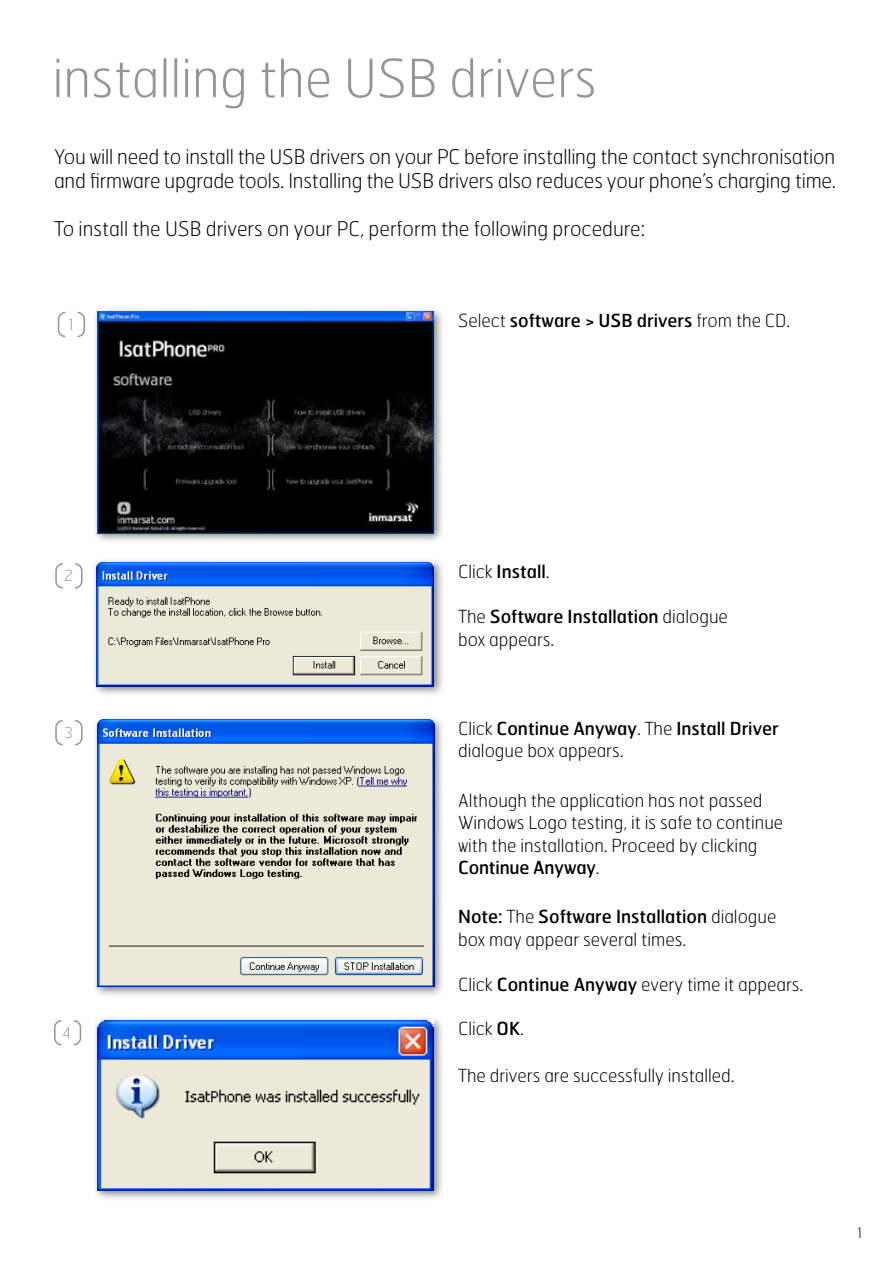
<style>
.page{position:relative;width:893px;height:1263px;background:#fff}
.page>*{position:absolute;margin:0;border:0;box-sizing:border-box;transform-origin:0 0}
.t1{font:100 52.5px "Hermes";color:#939598}
.t2{font:100 20.25px/24px "Hermes";letter-spacing:-.01em;color:#000}
.t3{font:100 18px/22.5px "Hermes";color:#000}
.t4{font:18px "Hermes";color:#000}
.t5{font:100 15px "Hermes";color:#939598}
.t6{font:100 14.25px "Hermes";color:#000}
.s1{font-weight:100}
.s2{font-weight:400}
</style>
<div class="page">
<svg style="left:58px;top:312px;width:7px;height:25px"></svg>
<svg style="left:78px;top:312px;width:7px;height:25px"></svg>
<svg style="left:55px;top:563px;width:8px;height:26px"></svg>
<svg style="left:75px;top:563px;width:8px;height:26px"></svg>
<svg style="left:55px;top:720px;width:8px;height:25px"></svg>
<svg style="left:75px;top:720px;width:8px;height:25px"></svg>
<div style="left:93px;top:307px;width:352px;height:237px;background:#000;opacity:.5"></div>
<img style="left:98px;top:312px;width:336px;height:221px">
<div style="left:91px;top:558px;width:353px;height:139px;background:#000;opacity:.5"></div>
<img style="left:96px;top:563px;width:338px;height:123px">
<div style="left:93px;top:715px;width:352px;height:283px;background:#000;opacity:.5"></div>
<img style="left:98px;top:720px;width:336px;height:267px">
<div style="left:93px;top:1015px;width:352px;height:186px;background:#000;opacity:.5"></div>
<img style="left:98px;top:1021px;width:336px;height:169px">
<svg style="left:54px;top:1020px;width:7px;height:25px"></svg>
<svg style="left:74px;top:1020px;width:7px;height:25px"></svg>
<h1 class="t1" style="left:52px;top:45px;width:546px">installing the USB drivers</h1>
<p class="t2" style="left:54px;top:144px;width:783px">You will need to install the USB drivers on your PC before installing the contact synchronisation and firmware upgrade tools. Installing the USB drivers also reduces your phone’s charging time.</p>
<p class="t2" style="left:54px;top:216px;width:592px">To install the USB drivers on your PC, perform the following procedure:</p>
<p class="t5" style="left:69px;top:315px;width:7px">1</p>
<p class="t4" style="left:458px;top:309px;width:334px"><span class="s1">Select</span> software &gt; USB drivers <span class="s1">from the CD.</span></p>
<p class="t5" style="left:65px;top:567px;width:10px">2</p>
<p class="t5" style="left:65px;top:723px;width:9px">3</p>
<p class="t4" style="left:458px;top:560px;width:93px"><span class="s1">Click</span> Install<span class="s1">.</span></p>
<p class="t3" style="left:458px;top:605px;width:271px">The <span class="s2">Software Installation</span> dialogue box appears.</p>
<p class="t3" style="left:458px;top:717px;width:322px">Click <span class="s2">Continue Anyway</span>. The <span class="s2">Install Driver </span>dialogue box appears.</p>
<p class="t3" style="left:458px;top:788px;width:327px">Although the application has not passed Windows Logo testing, it is safe to continue with the installation. Proceed by clicking <span class="s2">Continue Anyway</span>.</p>
<p class="t3" style="left:458px;top:905px;width:320px"><span class="s2">Note:</span> The <span class="s2">Software Installation</span> dialogue box may appear several times.</p>
<p class="t3" style="left:458px;top:972px;width:347px">Click <span class="s2">Continue Anyway</span> every time it appears.</p>
<p class="t5" style="left:62px;top:1023px;width:10px">4</p>
<p class="t3" style="left:458px;top:1017px;width:67px">Click <span class="s2">OK</span>.</p>
<p class="t3" style="left:458px;top:1064px;width:278px">The drivers are successfully installed.</p>
<p class="t6" style="left:857px;top:1223px;width:6px">1</p>
</div>
